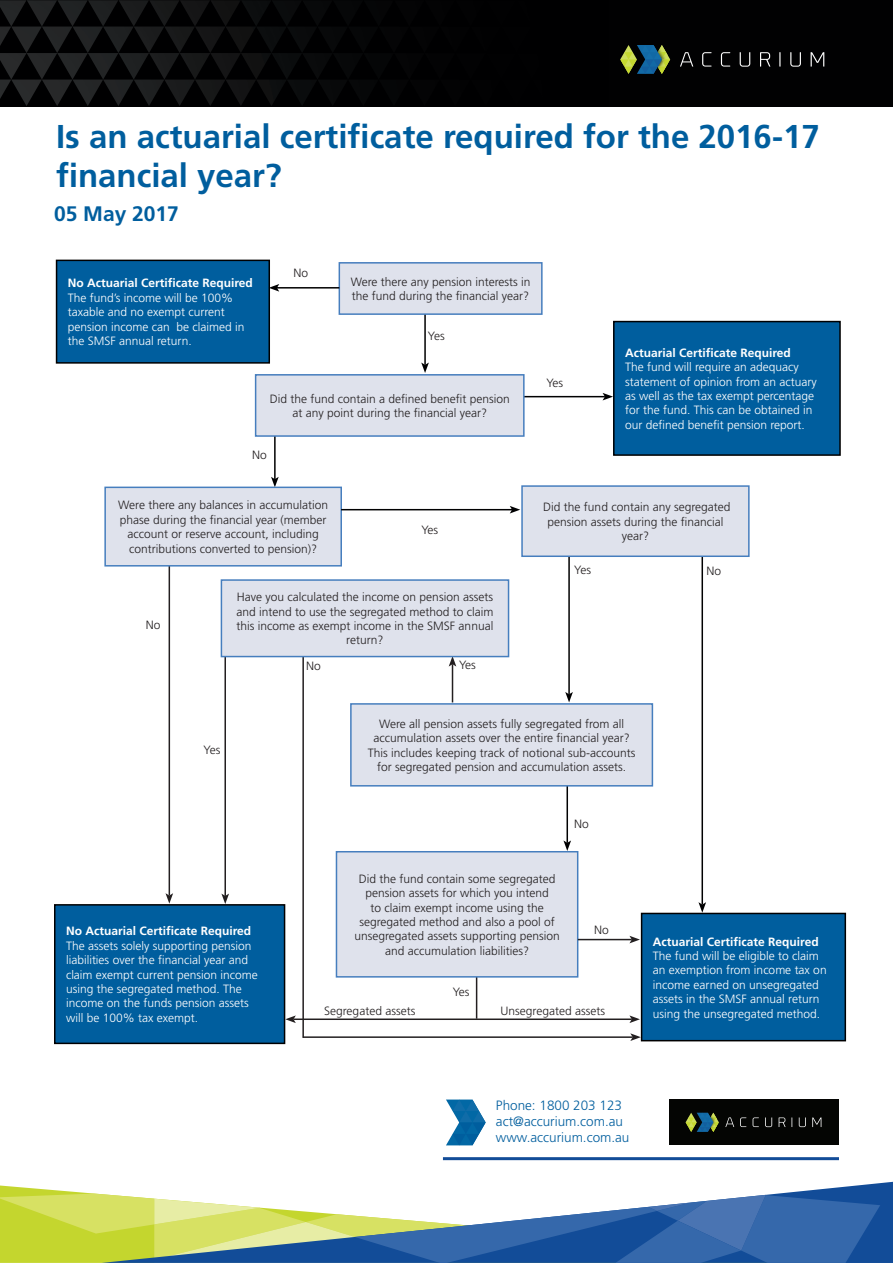
<style>
.page{position:relative;width:893px;height:1263px;background:#fff}
.page>*{position:absolute;margin:0;border:0;box-sizing:border-box;transform-origin:0 0}
.t1{font:700 33px/39.6px "Frutiger LT Std";color:#005e9e}
.t2{font:700 21px "Frutiger LT Std";color:#005e9e}
.t3{font:300 13.5px/16.2px "Frutiger LT Std";color:#005e9e}
.t4{font:300 12px/14.4px "Frutiger LT Std";color:#231f20;text-align:center}
.t5{font:300 12px/14.4px "Frutiger LT Std";color:#fff}
.t6{font:700 12px "Frutiger LT Std";color:#fff}
</style>
<div class="page">
<hr style="left:224px;top:652px;width:2px;height:244px;background:#231f20">
<svg style="left:221px;top:893px;width:8px;height:11px"></svg>
<hr style="left:452px;top:664px;width:1px;height:38px;background:#231f20">
<svg style="left:449px;top:657px;width:7px;height:9px"></svg>
<hr style="left:169px;top:564px;width:1px;height:331px;background:#231f20">
<svg style="left:165px;top:893px;width:8px;height:11px"></svg>
<hr style="left:302px;top:653px;width:2px;height:385px;background:#231f20">
<hr style="left:476px;top:972px;width:1px;height:47px;background:#231f20">
<hr style="left:566px;top:782px;width:2px;height:61px;background:#000001">
<svg style="left:563px;top:840px;width:8px;height:11px"></svg>
<hr style="left:568px;top:556px;width:2px;height:138px;background:#000001">
<svg style="left:565px;top:692px;width:8px;height:10px"></svg>
<hr style="left:701px;top:543px;width:2px;height:361px;background:#000001">
<svg style="left:698px;top:902px;width:8px;height:11px"></svg>
<hr style="left:484px;top:396px;width:121px;height:1px;background:#000001">
<svg style="left:602px;top:393px;width:11px;height:7px"></svg>
<hr style="left:274px;top:436px;width:2px;height:43px;background:#000001">
<svg style="left:271px;top:477px;width:8px;height:10px"></svg>
<hr style="left:424px;top:313px;width:2px;height:52px;background:#000001">
<svg style="left:421px;top:362px;width:8px;height:11px"></svg>
<div style="left:0;top:0;width:893px;height:107px;background:#010102"></div>
<img style="left:0;top:0;width:291px;height:27px">
<img style="left:12px;top:27px;width:291px;height:26px">
<img style="left:0;top:27px;width:11px;height:18px">
<img style="left:0;top:53px;width:301px;height:27px">
<img style="left:12px;top:80px;width:300px;height:26px">
<img style="left:0;top:80px;width:11px;height:19px">
<svg style="left:680px;top:52px;width:13px;height:15px"></svg>
<svg style="left:702px;top:52px;width:9px;height:15px"></svg>
<svg style="left:721px;top:52px;width:9px;height:15px"></svg>
<svg style="left:740px;top:52px;width:10px;height:15px"></svg>
<svg style="left:760px;top:52px;width:10px;height:15px"></svg>
<svg style="left:779px;top:52px;width:1px;height:15px"></svg>
<svg style="left:790px;top:52px;width:11px;height:15px"></svg>
<svg style="left:811px;top:52px;width:13px;height:15px"></svg>
<svg style="left:620px;top:45px;width:50px;height:29px"></svg>
<svg style="left:784px;top:1182px;width:109px;height:11px"></svg>
<svg style="left:0;top:1193px;width:893px;height:70px"></svg>
<hr style="left:443px;top:1157px;width:396px;height:3px;background:#124c98">
<svg style="left:446px;top:1099px;width:40px;height:46px"></svg>
<div style="left:669px;top:1099px;width:169px;height:46px;background:#040503"></div>
<svg style="left:725px;top:1117px;width:9px;height:10px"></svg>
<svg style="left:740px;top:1117px;width:6px;height:10px"></svg>
<svg style="left:753px;top:1117px;width:6px;height:10px"></svg>
<svg style="left:765px;top:1117px;width:7px;height:10px"></svg>
<svg style="left:779px;top:1117px;width:13px;height:10px"></svg>
<svg style="left:799px;top:1117px;width:7px;height:10px"></svg>
<svg style="left:812px;top:1117px;width:9px;height:10px"></svg>
<svg style="left:686px;top:1113px;width:33px;height:19px"></svg>
<div style="left:57px;top:260px;width:212px;height:103px;background:#005e9e"></div>
<div style="left:56px;top:260px;width:214px;height:104px;border:2px solid #000001"></div>
<div style="left:339px;top:263px;width:203px;height:51px;background:#dfe2ec"></div>
<div style="left:339px;top:262px;width:204px;height:53px;border:2px solid #467ebe"></div>
<hr style="left:277px;top:287px;width:62px;height:2px;background:#000001">
<svg style="left:269px;top:284px;width:10px;height:8px"></svg>
<div style="left:256px;top:375px;width:268px;height:61px;background:#dfe2ec"></div>
<div style="left:255px;top:374px;width:270px;height:63px;border:2px solid #467ebe"></div>
<div style="left:614px;top:322px;width:226px;height:133px;background:#005e9e"></div>
<div style="left:613px;top:321px;width:228px;height:135px;border:2px solid #000001"></div>
<div style="left:522px;top:486px;width:227px;height:70px;background:#dfe2ec"></div>
<div style="left:521px;top:485px;width:229px;height:72px;border:2px solid #467ebe"></div>
<div style="left:105px;top:487px;width:236px;height:79px;background:#dfe2ec"></div>
<div style="left:104px;top:487px;width:238px;height:79px;border:2px solid #467ebe"></div>
<div style="left:55px;top:905px;width:230px;height:138px;background:#005e9e"></div>
<div style="left:54px;top:904px;width:231px;height:140px;border:2px solid #000001"></div>
<div style="left:642px;top:913px;width:203px;height:128px;background:#005e9e"></div>
<div style="left:641px;top:913px;width:205px;height:128px;border:2px solid #000001"></div>
<div style="left:221px;top:580px;width:287px;height:76px;background:#dfe2ec"></div>
<div style="left:221px;top:579px;width:288px;height:78px;border:2px solid #467ebe"></div>
<div style="left:351px;top:704px;width:301px;height:82px;background:#dfe2ec"></div>
<div style="left:350px;top:703px;width:303px;height:83px;border:2px solid #467ebe"></div>
<div style="left:336px;top:852px;width:242px;height:125px;background:#dfe2ec"></div>
<div style="left:336px;top:851px;width:242px;height:126px;border:2px solid #467ebe"></div>
<hr style="left:303px;top:1036px;width:330px;height:2px;background:#231f20">
<svg style="left:630px;top:1033px;width:11px;height:8px"></svg>
<hr style="left:293px;top:1018px;width:339px;height:2px;background:#231f20">
<svg style="left:629px;top:1015px;width:11px;height:8px"></svg>
<svg style="left:285px;top:1015px;width:11px;height:8px"></svg>
<hr style="left:341px;top:509px;width:171px;height:1px;background:#000001">
<svg style="left:510px;top:506px;width:10px;height:7px"></svg>
<hr style="left:578px;top:939px;width:54px;height:1px;background:#231f20">
<svg style="left:629px;top:936px;width:11px;height:7px"></svg>
<h1 class="t1" style="left:56px;top:117px;width:765px">Is an actuarial certificate required for the 2016-17 financial year?</h1>
<h2 class="t2" style="left:54px;top:201px;width:126px">05 May 2017</h2>
<p class="t6" style="left:68px;top:276px;width:187px">No Actuarial Certificate Required</p>
<p class="t5" style="left:68px;top:291px;width:178px">The fund’s income will be 100% taxable and no exempt current pension income can be claimed in the SMSF annual return.</p>
<p class="t4" style="left:293px;top:266px;width:16px">No</p>
<p class="t4" style="left:351px;top:275px;width:181px;text-align:left">Were there any pension interests in the fund during the financial year?</p>
<p class="t4" style="left:428px;top:329px;width:18px">Yes</p>
<p class="t4" style="left:270px;top:392px;width:242px">Did the fund contain a defined benefit pension at any point during the financial year?</p>
<p class="t4" style="left:252px;top:448px;width:16px">No</p>
<p class="t4" style="left:546px;top:376px;width:18px">Yes</p>
<p class="t6" style="left:625px;top:346px;width:167px">Actuarial Certificate Required</p>
<p class="t5" style="left:625px;top:360px;width:193px">The fund will require an adequacy statement of opinion from an actuary as well as the tax exempt percentage for the fund. This can be obtained in our defined benefit pension report.</p>
<p class="t4" style="left:118px;top:498px;width:212px">Were there any balances in accumulation phase during the financial year (member account or reserve account, including contributions converted to pension)?</p>
<p class="t4" style="left:421px;top:523px;width:18px">Yes</p>
<p class="t4" style="left:146px;top:617px;width:16px">No</p>
<p class="t4" style="left:236px;top:590px;width:259px">Have you calculated the income on pension assets and intend to use the segregated method to claim this income as exempt income in the SMSF annual return?</p>
<p class="t4" style="left:306px;top:659px;width:16px">No</p>
<p class="t4" style="left:459px;top:658px;width:18px">Yes</p>
<p class="t4" style="left:543px;top:500px;width:189px">Did the fund contain any segregated pension assets during the financial year?</p>
<p class="t4" style="left:574px;top:563px;width:18px">Yes</p>
<p class="t4" style="left:706px;top:563px;width:16px">No</p>
<p class="t4" style="left:204px;top:743px;width:18px">Yes</p>
<p class="t4" style="left:368px;top:716px;width:269px">Were all pension assets fully segregated from all accumulation assets over the entire financial year?<br>This includes keeping track of notional sub-accounts for segregated pension and accumulation assets.</p>
<p class="t4" style="left:574px;top:816px;width:16px">No</p>
<p class="t4" style="left:354px;top:872px;width:207px">Did the fund contain some segregated pension assets for which you intend<br>to claim exempt income using the segregated method and also a pool of unsegregated assets supporting pension and accumulation liabilities?</p>
<p class="t4" style="left:594px;top:923px;width:16px">No</p>
<p class="t6" style="left:66px;top:924px;width:187px">No Actuarial Certificate Required</p>
<p class="t5" style="left:66px;top:939px;width:193px">The assets solely supporting pension liabilities over the financial year and claim exempt current pension income using the segregated method. The income on the funds pension assets will be 100% tax exempt.</p>
<p class="t6" style="left:653px;top:934px;width:167px">Actuarial Certificate Required</p>
<p class="t5" style="left:653px;top:949px;width:175px">The fund will be eligible to claim an exemption from income tax on income earned on unsegregated assets in the SMSF annual return using the unsegregated method.</p>
<p class="t4" style="left:453px;top:985px;width:18px">Yes</p>
<p class="t4" style="left:324px;top:1004px;width:93px">Segregated assets</p>
<p class="t4" style="left:501px;top:1003px;width:106px">Unsegregated assets</p>
<p class="t3" style="left:496px;top:1097px;width:135px">Phone: 1800 203 123 act@accurium.com.au www.accurium.com.au</p>
</div>
